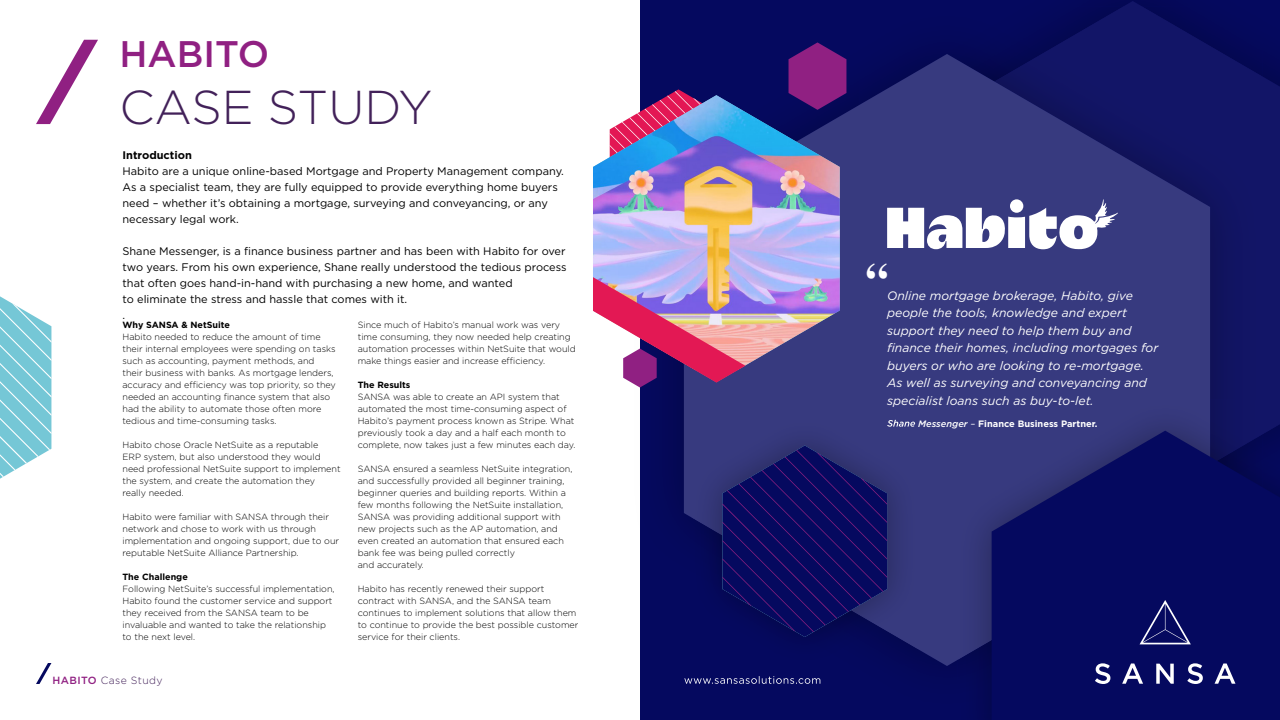
<style>
.page{position:relative;width:1280px;height:720px;background:#fff}
.page>*{position:absolute;margin:0;border:0;box-sizing:border-box;transform-origin:0 0}
.t1{font:300 47.5px "Gotham";color:#422159}
.t2{font:700 44.5px "Times";color:#fff}
.t3{font:500 37px "Gotham";color:#902082}
.t4{font:italic 12.2px/17.5px "Gotham";color:#fff}
.t5{font:11px/16px "Gotham";color:#000}
.t6{font:700 11px "Gotham";color:#000}
.t7{font:300 10.4px "Gotham";letter-spacing:.04em;color:#422159}
.t8{font:700 9.3px "Gotham";color:#fff}
.t9{font:300 9px/12px "Gotham";color:#000}
.t10{font:700 9px "Gotham";color:#000}
.s1{font-weight:500;color:#902082}
.s2{font-weight:500;font-style:italic}
.s3{font-weight:400;font-style:italic}
</style>
<div class="page">
<img style="left:860px;top:0;width:420px;height:7px">
<svg style="left:914px;top:1px;width:366px;height:399px;background:#0c1062"></svg>
<svg style="left:36px;top:663px;width:15px;height:21px"></svg>
<div style="left:640px;top:7px;width:176px;height:82px;background:#05095f"></div>
<div style="left:816px;top:7px;width:44px;height:47px;background:#05095f"></div>
<img style="left:640px;top:388px;width:70px;height:325px">
<div style="left:710px;top:666px;width:247px;height:47px;background:#05095f"></div>
<div style="left:860px;top:7px;width:134px;height:47px;background:#05095e"></div>
<img style="left:994px;top:7px;width:269px;height:393px">
<img style="left:684px;top:676px;width:136px;height:8px">
<svg style="left:684px;top:54px;width:526px;height:612px;background:#2e3178"></svg>
<img style="left:1263px;top:400px;width:17px;height:31px">
<div style="left:957px;top:660px;width:35px;height:53px;background:#050857"></div>
<img style="left:1210px;top:400px;width:53px;height:31px">
<img style="left:957px;top:400px;width:253px;height:260px">
<svg style="left:957px;top:420px;width:11px;height:8px"></svg>
<svg style="left:992px;top:431px;width:288px;height:289px;background:#0a0e61"></svg>
<svg style="left:36px;top:40px;width:62px;height:84px"></svg>
<svg style="left:640px;top:89px;width:107px;height:6px"></svg>
<img style="left:593px;top:95px;width:247px;height:276px">
<svg style="left:593px;top:277px;width:152px;height:111px"></svg>
<svg style="left:789px;top:42px;width:57px;height:68px;background:#6c1a78"></svg>
<svg style="left:0;top:296px;width:51px;height:183px"></svg>
<div style="left:692px;top:649px;width:226px;height:16px;background:#05095f"></div>
<img style="left:692px;top:418px;width:226px;height:231px">
<img style="left:887px;top:420px;width:31px;height:8px">
<svg style="left:722px;top:445px;width:165px;height:192px;background:#111163"></svg>
<svg style="left:887px;top:199px;width:231px;height:50px"></svg>
<svg style="left:1140px;top:600px;width:51px;height:44px;background:#222671"></svg>
<svg style="left:1095px;top:663px;width:15px;height:21px"></svg>
<svg style="left:1122px;top:664px;width:21px;height:20px"></svg>
<svg style="left:1156px;top:664px;width:18px;height:20px"></svg>
<svg style="left:1187px;top:663px;width:16px;height:21px"></svg>
<svg style="left:1215px;top:664px;width:20px;height:20px"></svg>
<h3 class="t3" style="left:120px;top:33px;width:151px">HABITO</h3>
<h1 class="t1" style="left:120px;top:81px;width:315px">CASE STUDY</h1>
<p class="t6" style="left:122px;top:148px;width:71px">Introduction</p>
<p class="t5" style="left:122px;top:163px;width:443px">Habito are a unique online-based Mortgage and Property Management company.<br>As a specialist team, they are fully equipped to provide everything home buyers need – whether it’s obtaining a mortgage, surveying and conveyancing, or any necessary legal work.</p>
<p class="t5" style="left:122px;top:243px;width:446px">Shane Messenger, is a finance business partner and has been with Habito for over two years. From his own experience, Shane really understood the tedious process that often goes hand-in-hand with purchasing a new home, and wanted<br>to eliminate the stress and hassle that comes with it.<br>.</p>
<p class="t10" style="left:122px;top:320px;width:109px">Why SANSA &amp; NetSuite</p>
<p class="t9" style="left:122px;top:331px;width:215px">Habito needed to reduce the amount of time their internal employees were spending on tasks such as accounting, payment methods, and their business with banks. As mortgage lenders, accuracy and efficiency was top priority, so they needed an accounting finance system that also had the ability to automate those often more tedious and time-consuming tasks.</p>
<p class="t9" style="left:122px;top:439px;width:220px">Habito chose Oracle NetSuite as a reputable<br>ERP system, but also understood they would need professional NetSuite support to implement the system, and create the automation they really needed.</p>
<p class="t9" style="left:122px;top:511px;width:218px">Habito were familiar with SANSA through their network and chose to work with us through implementation and ongoing support, due to our reputable NetSuite Alliance Partnership.</p>
<p class="t10" style="left:122px;top:572px;width:67px">The Challenge</p>
<p class="t9" style="left:122px;top:583px;width:214px">Following NetSuite’s successful implementation, Habito found the customer service and support they received from the SANSA team to be invaluable and wanted to take the relationship to the next level.</p>
<p class="t9" style="left:358px;top:319px;width:220px">Since much of Habito’s manual work was very time consuming, they now needed help creating automation processes within NetSuite that would make things easier and increase efficiency.</p>
<p class="t10" style="left:358px;top:380px;width:54px">The Results</p>
<p class="t9" style="left:358px;top:391px;width:219px">SANSA was able to create an API system that automated the most time-consuming aspect of Habito’s payment process known as Stripe. What previously took a day and a half each month to complete, now takes just a few minutes each day.</p>
<p class="t9" style="left:358px;top:463px;width:216px">SANSA ensured a seamless NetSuite integration, and successfully provided all beginner training, beginner queries and building reports. Within a few months following the NetSuite installation, SANSA was providing additional support with new projects such as the AP automation, and even created an automation that ensured each bank fee was being pulled correctly<br>and accurately.</p>
<p class="t9" style="left:358px;top:583px;width:222px">Habito has recently renewed their support contract with SANSA, and the SANSA team continues to implement solutions that allow them to continue to provide the best possible customer service for their clients.</p>
<p class="t7" style="left:52px;top:674px;width:112px"><span class="s1">HABITO</span> Case Study</p>
<h2 class="t2" style="left:865px;top:237px;width:24px">“</h2>
<p class="t4" style="left:887px;top:286px;width:273px">Online mortgage brokerage, Habito, give people the tools, knowledge and expert support they need to help them buy and finance their homes, including mortgages for buyers or who are looking to re-mortgage.<br>As well as surveying and conveyancing and specialist loans such as buy-to-let.</p>
<p class="t8" style="left:887px;top:418px;width:212px"><span class="s2">Shane Messenger</span> <span class="s3">–</span> Finance Business Partner.</p>
</div>
